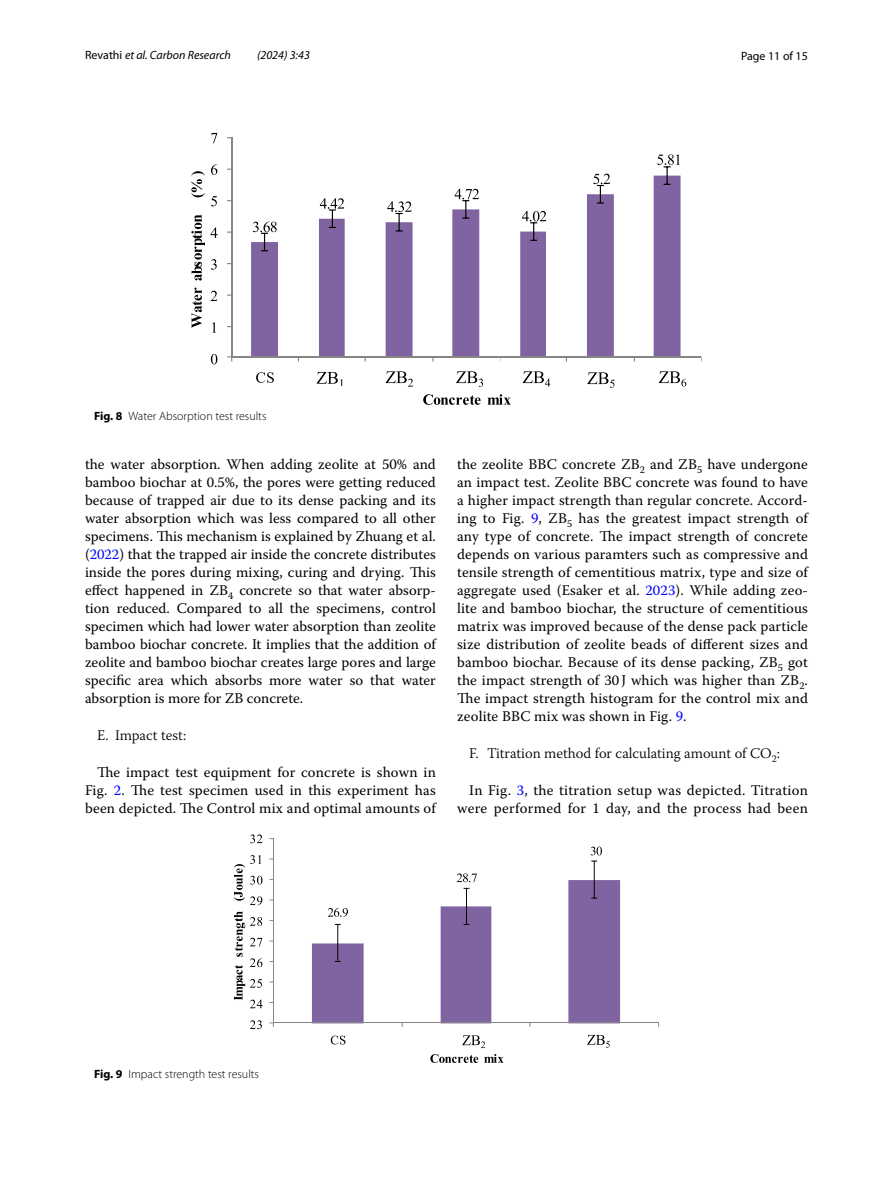
<style>
.page{position:relative;width:893px;height:1187px;background:#fff}
.page>*{position:absolute;margin:0;border:0;box-sizing:border-box;transform-origin:0 0}
.t1{font:14.7px/18px "Warnock Pro";letter-spacing:.01em;color:#000;text-align:justify}
.t2{font:300 14.7px "Warnock Pro";color:#000}
.t3{font:300 12px "Myriad Pro";color:#000}
.t4{font:italic 12px "Myriad Pro";color:#000}
.t5{font:12px "Myriad Pro";color:#000}
.s1{font-style:normal}
.s2{font-weight:700}
.s3{color:#00f}
</style>
<div class="page">
<svg style="left:251px;top:175px;width:430px;height:181px"></svg>
<hr style="left:231px;top:138px;width:1px;height:219px;background:#868686">
<hr style="left:232px;top:356px;width:469px;height:1px;background:#868686">
<svg style="left:227px;top:356px;width:5px;height:5px"></svg>
<svg style="left:253px;top:222px;width:24px;height:29px"></svg>
<svg style="left:320px;top:198px;width:24px;height:30px"></svg>
<svg style="left:387px;top:201px;width:25px;height:30px"></svg>
<svg style="left:455px;top:189px;width:24px;height:30px"></svg>
<svg style="left:522px;top:211px;width:24px;height:30px"></svg>
<svg style="left:593px;top:174px;width:17px;height:29px"></svg>
<svg style="left:657px;top:154px;width:23px;height:31px"></svg>
<svg style="left:211px;top:354px;width:6px;height:10px"></svg>
<svg style="left:212px;top:322px;width:3px;height:10px"></svg>
<svg style="left:211px;top:291px;width:6px;height:10px"></svg>
<svg style="left:211px;top:259px;width:6px;height:10px"></svg>
<svg style="left:211px;top:227px;width:6px;height:11px"></svg>
<svg style="left:211px;top:196px;width:6px;height:10px"></svg>
<svg style="left:211px;top:164px;width:6px;height:11px"></svg>
<svg style="left:211px;top:133px;width:6px;height:10px"></svg>
<svg style="left:256px;top:372px;width:18px;height:11px"></svg>
<svg style="left:191px;top:171px;width:14px;height:157px"></svg>
<svg style="left:423px;top:394px;width:88px;height:11px"></svg>
<svg style="left:317px;top:372px;width:26px;height:13px"></svg>
<svg style="left:386px;top:371px;width:27px;height:15px"></svg>
<svg style="left:456px;top:371px;width:27px;height:16px"></svg>
<svg style="left:522px;top:371px;width:28px;height:15px"></svg>
<svg style="left:587px;top:372px;width:28px;height:15px"></svg>
<svg style="left:658px;top:371px;width:28px;height:16px"></svg>
<svg style="left:312px;top:880px;width:308px;height:142px"></svg>
<svg style="left:335px;top:923px;width:6px;height:38px"></svg>
<hr style="left:273px;top:838px;width:1px;height:184px;background:#868686">
<hr style="left:273px;top:1022px;width:386px;height:1px;background:#868686">
<svg style="left:269px;top:1022px;width:5px;height:4px"></svg>
<svg style="left:328px;top:907px;width:20px;height:9px"></svg>
<svg style="left:457px;top:873px;width:20px;height:51px"></svg>
<svg style="left:591px;top:846px;width:11px;height:52px"></svg>
<svg style="left:250px;top:1020px;width:12px;height:8px"></svg>
<svg style="left:250px;top:834px;width:12px;height:9px"></svg>
<svg style="left:331px;top:1035px;width:15px;height:9px"></svg>
<svg style="left:234px;top:855px;width:28px;height:153px"></svg>
<svg style="left:430px;top:1054px;width:74px;height:8px"></svg>
<svg style="left:462px;top:1035px;width:23px;height:12px"></svg>
<svg style="left:587px;top:1034px;width:23px;height:13px"></svg>
<p class="t4" style="left:85px;top:48px;width:147px"><span class="s1">Revathi</span> et al. Carbon Research</p>
<p class="t4" style="left:257px;top:48px;width:54px">(2024) 3:43</p>
<p class="t5" style="left:741px;top:48px;width:68px">Page 11 of 15</p>
<p class="t3" style="left:94px;top:409px;width:174px"><span class="s2">Fig. 8</span> Water Absorption test results</p>
<p class="t1" style="left:85px;top:455px;width:352px">the water absorption. When adding zeolite at 50% and bamboo biochar at 0.5%, the pores were getting reduced because of trapped air due to its dense packing and its water absorption which was less compared to all other specimens. This mechanism is explained by Zhuang et al. (<span class="s3">2022</span>) that the trapped air inside the concrete distributes inside the pores during mixing, curing and drying. This effect happened in ZB<sub>4</sub> concrete so that water absorp&shy;tion reduced. Compared to all the specimens, control specimen which had lower water absorption than zeolite bamboo biochar concrete. It implies that the addition of zeolite and bamboo biochar creates large pores and large specific area which absorbs more water so that water absorption is more for ZB concrete.</p>
<p class="t2" style="left:97px;top:726px;width:91px">E. Impact test:</p>
<p class="t1" style="left:85px;top:762px;width:352px;text-indent:12px">The impact test equipment for concrete is shown in Fig. <span class="s3">2</span>. The test specimen used in this experiment has been depicted. The Control mix and optimal amounts of</p>
<p class="t1" style="left:457px;top:455px;width:352px">the zeolite BBC concrete ZB<sub>2</sub> and ZB<sub>5</sub> have undergone an impact test. Zeolite BBC concrete was found to have a higher impact strength than regular concrete. Accord&shy;ing to Fig. <span class="s3">9</span>, ZB<sub>5</sub> has the greatest impact strength of any type of concrete. The impact strength of concrete depends on various paramters such as compressive and tensile strength of cementitious matrix, type and size of aggregate used (Esaker et al. <span class="s3">2023</span>). While adding zeo&shy;lite and bamboo biochar, the structure of cementitious matrix was improved because of the dense pack particle size distribution of zeolite beads of different sizes and bamboo biochar. Because of its dense packing, ZB<sub>5</sub> got the impact strength of 30 J which was higher than ZB<sub>2</sub>.<br>The impact strength histogram for the control mix and zeolite BBC mix was shown in Fig. <span class="s3">9</span>.</p>
<p class="t2" style="left:469px;top:744px;width:312px">F. Titration method for calculating amount of CO<sub>2</sub>:</p>
<p class="t1" style="left:457px;top:780px;width:352px;text-align:right">In Fig. <span class="s3">3</span>, the titration setup was depicted. Titration were performed for 1 day, and the process had been</p>
<p class="t3" style="left:94px;top:1067px;width:167px"><span class="s2">Fig. 9</span> Impact strength test results</p>
</div>
